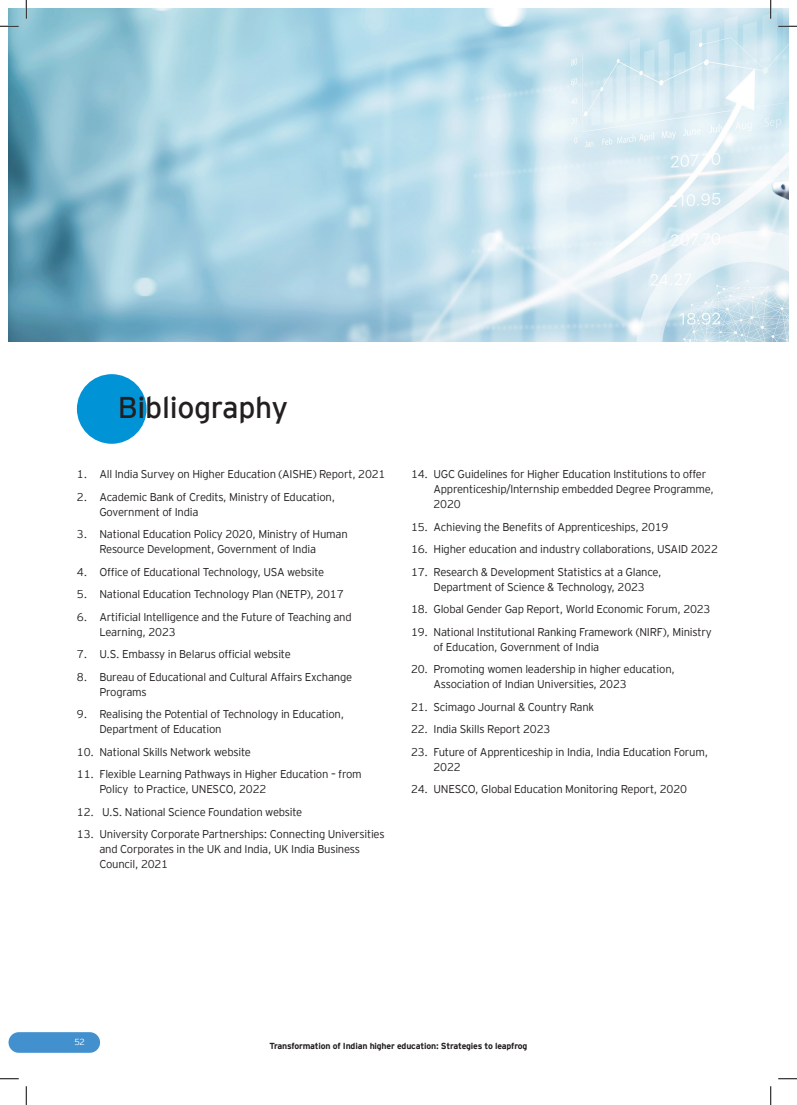
<style>
.page{position:relative;width:797px;height:1105px;background:#fff}
.page>*{position:absolute;margin:0;border:0;box-sizing:border-box;transform-origin:0 0}
.Body_Text{font:30px "EY Interstate";letter-spacing:-.01em;color:#231f20}
.t1{font:300 11.25px/15px "EY Interstate";letter-spacing:-.02em;color:#231f20}
.t2{font:700 8.75px "EY Interstate";letter-spacing:-.02em;color:#231f20}
.t3{font:300 8.75px "EY Interstate";color:#fff}
</style>
<div class="page">
<div style="left:9px;top:1032px;width:91px;height:21px;background:#4291ce;border-radius:10px"></div>
<img style="left:9px;top:9px;width:779px;height:333px">
<div style="left:77px;top:374px;width:69px;height:70px;background:#0094d7;border-radius:50%"></div>
<svg style="left:0;top:25px;width:19px;height:2px"></svg>
<svg style="left:778px;top:25px;width:19px;height:2px"></svg>
<svg style="left:0;top:1078px;width:19px;height:1px"></svg>
<svg style="left:778px;top:1078px;width:19px;height:1px"></svg>
<svg style="left:25px;top:0;width:2px;height:19px"></svg>
<svg style="left:25px;top:1086px;width:2px;height:19px"></svg>
<svg style="left:770px;top:0;width:1px;height:19px"></svg>
<svg style="left:770px;top:1086px;width:1px;height:19px"></svg>
<p class="Body_Text" style="left:118px;top:386px;width:172px">Bibliography</p>
<p class="t1" style="left:77px;top:466px;width:310px">1. All India Survey on Higher Education (AISHE) Report, 2021</p>
<p class="t1" style="left:99px;top:489px;width:237px;text-indent:-22px">2. Academic Bank of Credits, Ministry of Education,<br>Government of India</p>
<p class="t1" style="left:99px;top:526px;width:250px;text-indent:-22px">3. National Education Policy 2020, Ministry of Human<br>Resource Development, Government of India</p>
<p class="t1" style="left:77px;top:564px;width:249px">4. Office of Educational Technology, USA website</p>
<p class="t1" style="left:77px;top:586px;width:268px">5. National Education Technology Plan (NETP), 2017</p>
<p class="t1" style="left:99px;top:609px;width:254px;text-indent:-22px">6. Artificial Intelligence and the Future of Teaching and<br>Learning, 2023</p>
<p class="t1" style="left:77px;top:646px;width:215px">7. U.S. Embassy in Belarus official website</p>
<p class="t1" style="left:99px;top:669px;width:254px;text-indent:-22px">8. Bureau of Educational and Cultural Affairs Exchange<br>Programs</p>
<p class="t1" style="left:99px;top:706px;width:246px;text-indent:-22px">9. Realising the Potential of Technology in Education,<br>Department of Education</p>
<p class="t1" style="left:77px;top:744px;width:175px">10. National Skills Network website</p>
<p class="t1" style="left:99px;top:766px;width:264px;text-indent:-22px">11. Flexible Learning Pathways in Higher Education – from<br>Policy to Practice, UNESCO, 2022</p>
<p class="t1" style="left:77px;top:804px;width:227px">12. U.S. National Science Foundation website</p>
<p class="t1" style="left:99px;top:826px;width:287px;text-indent:-22px">13. University Corporate Partnerships: Connecting Universities and Corporates in the UK and India, UK India Business<br>Council, 2021</p>
<p class="t1" style="left:433px;top:466px;width:282px;text-indent:-22px">14. UGC Guidelines for Higher Education lnstitutions to offer<br>Apprenticeship/lnternship embedded Degree Programme,<br>2020</p>
<p class="t1" style="left:411px;top:519px;width:259px">15. Achieving the Benefits of Apprenticeships, 2019</p>
<p class="t1" style="left:411px;top:541px;width:308px">16. Higher education and industry collaborations, USAID 2022</p>
<p class="t1" style="left:411px;top:564px;width:252px;text-align:center">17. Research &amp; Development Statistics at a Glance,<br>Department of Science &amp; Technology, 2023</p>
<p class="t1" style="left:411px;top:601px;width:301px">18. Global Gender Gap Report, World Economic Forum, 2023</p>
<p class="t1" style="left:433px;top:624px;width:280px;text-indent:-22px">19. National Institutional Ranking Framework (NIRF), Ministry of Education, Government of India</p>
<p class="t1" style="left:433px;top:661px;width:243px;text-indent:-22px">20. Promoting women leadership in higher education,<br>Association of Indian Universities, 2023</p>
<p class="t1" style="left:411px;top:699px;width:185px">21. Scimago Journal &amp; Country Rank</p>
<p class="t1" style="left:411px;top:721px;width:141px">22. India Skills Report 2023</p>
<p class="t1" style="left:433px;top:744px;width:276px;text-indent:-22px">23. Future of Apprenticeship in India, India Education Forum,<br>2022</p>
<p class="t1" style="left:411px;top:781px;width:277px">24. UNESCO, Global Education Monitoring Report, 2020</p>
<p class="t3" style="left:74px;top:1035px;width:12px">52</p>
<p class="t2" style="left:269px;top:1040px;width:259px">Transformation of Indian higher education: Strategies to leapfrog</p>
</div>
